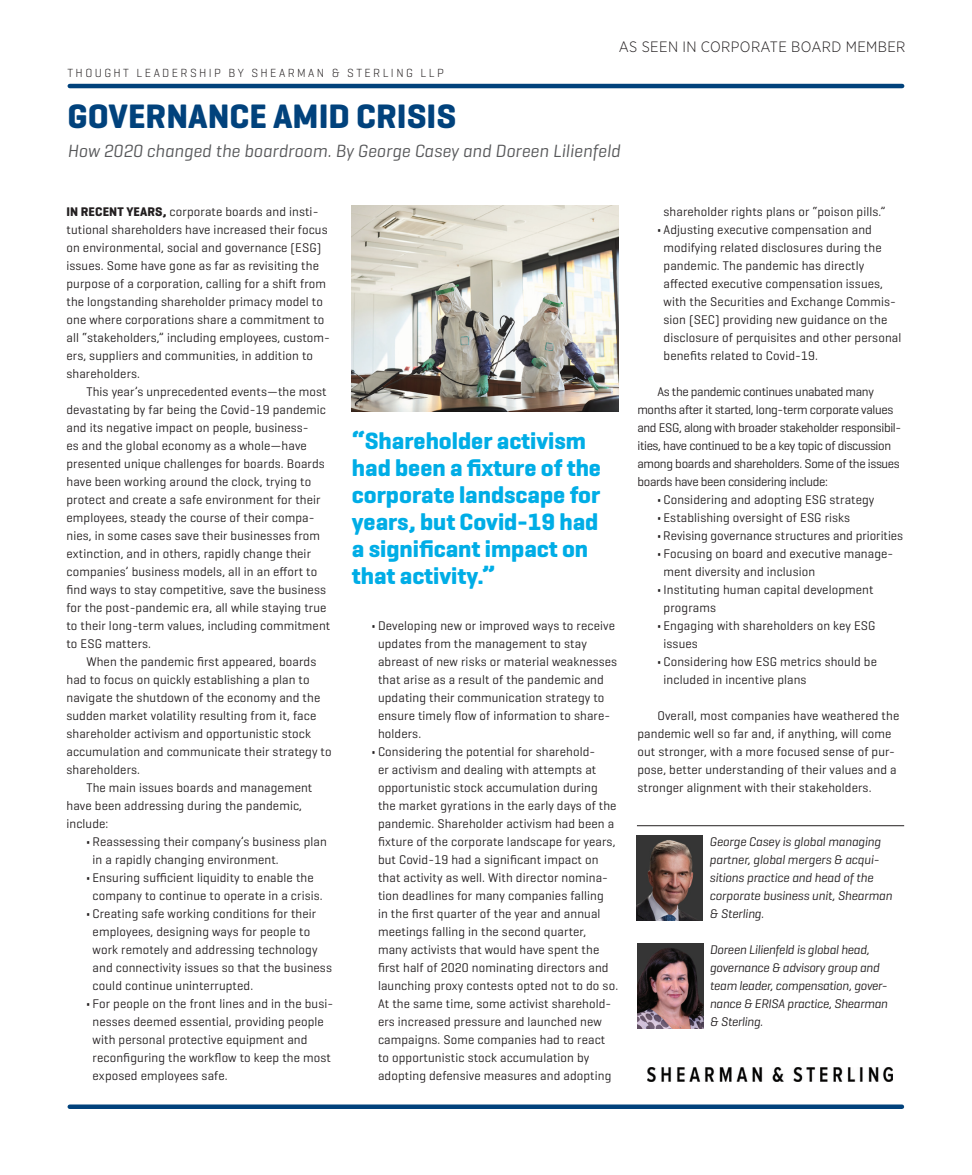
<style>
.page{position:relative;width:972px;height:1175px;background:#fff}
.page>*{position:absolute;margin:0;border:0;box-sizing:border-box;transform-origin:0 0}
.TL_head{font:700 34.5px "Geogrotesque";color:#01427c}
.t1{font:700 24px/27px "Geogrotesque";color:#00ade6}
.TL_deck{font:italic 18px "Geogrotesque";color:#57585a}
.t2{font:300 15px "Gotham Narrow";letter-spacing:.025em;color:#231f20}
.TL_grot_text_indent{font:12.75px/18px "Geogrotesque";letter-spacing:.01em;color:#231f20}
.TL_ital_bio{font:italic 12.75px/18px "Geogrotesque";letter-spacing:-.015em;color:#231f20}
.TL_grot_text_indent-2{font:12.75px/18px "Geogrotesque";letter-spacing:-.025em;color:#231f20}
.TL_bug{font:300 12px "Geogrotesque";letter-spacing:.2em;color:#231f20}
.s1{font-weight:700}
</style>
<div class="page">
<hr style="left:637px;top:825px;width:267px;height:1px;background:#231f20">
<hr style="left:70px;top:84px;width:832px;height:4px;background:#01427c">
<div style="left:70px;top:1104px;width:832px;height:5px;background:#01427c"></div>
<img style="left:647px;top:1067px;width:245px;height:14px">
<img style="left:637px;top:835px;width:66px;height:85px">
<img style="left:637px;top:944px;width:66px;height:84px">
<img style="left:352px;top:205px;width:267px;height:207px">
<p class="TL_bug" style="left:68px;top:65px;width:378px">THOUGHT LEADERSHIP BY SHEARMAN &amp; STERLING LLP</p>
<p class="TL_head" style="left:68px;top:95px;width:390px">GOVERNANCE AMID CRISIS</p>
<p class="t2" style="left:619px;top:38px;width:288px">AS SEEN IN CORPORATE BOARD MEMBER</p>
<p class="TL_deck" style="left:68px;top:139px;width:554px">How 2020 changed the boardroom. By George Casey and Doreen Lilienfeld</p>
<p class="TL_grot_text_indent" style="left:66px;top:202px;width:265px"><span class="s1">IN RECENT YEARS,</span> corporate boards and insti&shy;tutional shareholders have increased their focus on environmental, social and governance (ESG) issues. Some have gone as far as revisiting the purpose of a corporation, calling for a shift from the longstanding shareholder primacy model to one where corporations share a commitment to all “stakeholders,” including employees, custom&shy;ers, suppliers and communities, in addition to shareholders.</p>
<p class="TL_grot_text_indent" style="left:66px;top:382px;width:265px;text-indent:20px">This year’s unprecedented events—the most devastating by far being the Covid-19 pandemic and its negative impact on people, business-<br>es and the global economy as a whole—have presented unique challenges for boards. Boards have been working around the clock, trying to protect and create a safe environment for their employees, steady the course of their compa&shy;nies, in some cases save their businesses from extinction, and in others, rapidly change their companies’ business models, all in an effort to find ways to stay competitive, save the business for the post-pandemic era, all while staying true to their long-term values, including commitment to ESG matters.</p>
<p class="TL_grot_text_indent" style="left:66px;top:652px;width:267px;text-indent:20px">When the pandemic first appeared, boards had to focus on quickly establishing a plan to navigate the shutdown of the economy and the sudden market volatility resulting from it, face shareholder activism and opportunistic stock accumulation and communicate their strategy to shareholders.</p>
<p class="TL_grot_text_indent" style="left:66px;top:778px;width:247px;text-indent:20px">The main issues boards and management have been addressing during the pandemic, include:</p>
<p class="TL_grot_text_indent" style="left:93px;top:832px;width:236px;text-indent:-6px"><span class="s1">•</span> Reassessing their company’s business plan in a rapidly changing environment.</p>
<p class="TL_grot_text_indent" style="left:93px;top:868px;width:232px;text-indent:-6px"><span class="s1">•</span> Ensuring sufficient liquidity to enable the company to continue to operate in a crisis.</p>
<p class="TL_grot_text_indent" style="left:93px;top:904px;width:241px;text-indent:-6px"><span class="s1">•</span> Creating safe working conditions for their employees, designing ways for people to work remotely and addressing technology and connectivity issues so that the business could continue uninterrupted.</p>
<p class="TL_grot_text_indent" style="left:93px;top:994px;width:242px;text-indent:-6px"><span class="s1">•</span> For people on the front lines and in the busi&shy;nesses deemed essential, providing people with personal protective equipment and reconfiguring the workflow to keep the most exposed employees safe.</p>
<p class="t1" style="left:352px;top:427px;width:251px">“Shareholder activism had been a fixture of the corporate landscape for years, but Covid-19 had a significant impact on that activity.”</p>
<p class="TL_grot_text_indent" style="left:378px;top:616px;width:241px;text-indent:-6px"><span class="s1">•</span> Developing new or improved ways to receive updates from the management to stay abreast of new risks or material weaknesses that arise as a result of the pandemic and updating their communication strategy to ensure timely flow of information to share&shy;holders.</p>
<p class="TL_grot_text_indent" style="left:378px;top:742px;width:242px;text-indent:-6px"><span class="s1">•</span> Considering the potential for sharehold-<br>er activism and dealing with attempts at opportunistic stock accumulation during the market gyrations in the early days of the pandemic. Shareholder activism had been a fixture of the corporate landscape for years, but Covid-19 had a significant impact on that activity as well. With director nomina&shy;tion deadlines for many companies falling<br>in the first quarter of the year and annual meetings falling in the second quarter, many activists that would have spent the first half of 2020 nominating directors and launching proxy contests opted not to do so.<br>At the same time, some activist sharehold&shy;ers increased pressure and launched new campaigns. Some companies had to react to opportunistic stock accumulation by adopting defensive measures and adopting</p>
<p class="TL_grot_text_indent" style="left:664px;top:202px;width:224px">shareholder rights plans or “poison pills.”</p>
<p class="TL_grot_text_indent" style="left:664px;top:220px;width:239px;text-indent:-6px"><span class="s1">•</span> Adjusting executive compensation and modifying related disclosures during the pandemic. The pandemic has directly affected executive compensation issues, with the Securities and Exchange Commis&shy;sion (SEC) providing new guidance on the disclosure of perquisites and other personal benefits related to Covid-19.</p>
<p class="TL_grot_text_indent-2" style="left:637px;top:382px;width:265px;text-indent:20px">As the pandemic continues unabated many months after it started, long-term corporate values and ESG, along with broader stakeholder responsibil&shy;ities, have continued to be a key topic of discussion among boards and shareholders. Some of the issues boards have been considering include:</p>
<p class="TL_grot_text_indent" style="left:657px;top:490px;width:219px"><span class="s1">•</span> Considering and adopting ESG strategy</p>
<p class="TL_grot_text_indent" style="left:657px;top:508px;width:194px"><span class="s1">•</span> Establishing oversight of ESG risks</p>
<p class="TL_grot_text_indent" style="left:657px;top:526px;width:247px"><span class="s1">•</span> Revising governance structures and priorities</p>
<p class="TL_grot_text_indent" style="left:664px;top:544px;width:231px;text-indent:-6px"><span class="s1">•</span> Focusing on board and executive manage&shy;ment diversity and inclusion</p>
<p class="TL_grot_text_indent" style="left:664px;top:580px;width:212px;text-indent:-6px"><span class="s1">•</span> Instituting human capital development programs</p>
<p class="TL_grot_text_indent" style="left:664px;top:616px;width:213px;text-indent:-6px"><span class="s1">•</span> Engaging with shareholders on key ESG issues</p>
<p class="TL_grot_text_indent" style="left:664px;top:652px;width:215px;text-indent:-6px"><span class="s1">•</span> Considering how ESG metrics should be included in incentive plans</p>
<p class="TL_grot_text_indent" style="left:637px;top:706px;width:263px;text-indent:20px">Overall, most companies have weathered the pandemic well so far and, if anything, will come out stronger, with a more focused sense of pur&shy;pose, better understanding of their values and a stronger alignment with their stakeholders.</p>
<p class="TL_ital_bio" style="left:710px;top:832px;width:184px">George Casey is global managing partner, global mergers &amp; acqui&shy;sitions practice and head of the corporate business unit, Shearman &amp; Sterling.</p>
<p class="TL_ital_bio" style="left:710px;top:940px;width:179px">Doreen Lilienfeld is global head, governance &amp; advisory group and team leader, compensation, gover&shy;nance &amp; ERISA practice, Shearman &amp; Sterling.</p>
</div>
